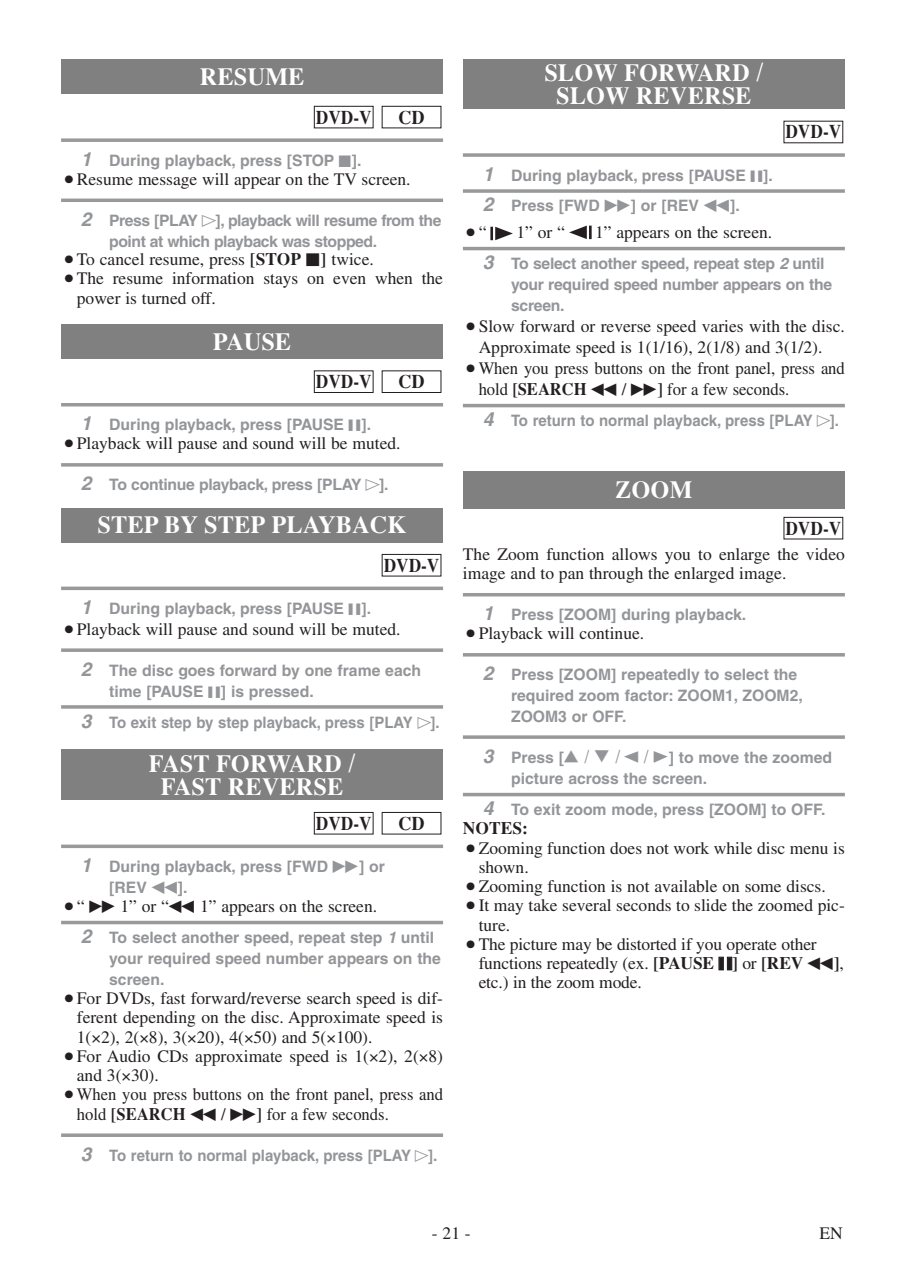
<style>
.page{position:relative;width:903px;height:1276px;background:#fff}
.page>*{position:absolute;margin:0;border:0;box-sizing:border-box;transform-origin:0 0}
.t1{font:700 24.5px/22.8px "Times";color:#fff;text-align:center}
.t2{font:700 19.25px "Times";color:#231f20;scale:.9 1}
.t3{font:700 19.25px "Times";color:#231f20;scale:.95 1}
.t4{font:17.5px/19.2px "Times";color:#231f20}
.t5{font:17.5px/19.2px "Times";color:#231f20;scale:.95 1}
.t6{font:700 17.5px "Times";color:#231f20}
.t7{font:700 15.75px/21px "Helvetica";color:#939598}
.t8{font:700 15.75px "Helvetica";color:#939598;scale:.95 1}
.t9{font:700 15.75px/21px "Helvetica";letter-spacing:-.03em;color:#939598}
.s1{font-style:italic;font-size:19.25px}
.s2{font-family:"Funai Font";font-weight:400}
.s3{font-weight:700}
.s4{font-family:"Funai Font"}
.s5{font-family:"Funai Font";font-weight:400;font-size:17.5px}
.s6{font-style:italic}
.s7{font-family:"Funai Font";font-weight:400;font-size:19.25px}
.s8{font-family:"Times";font-size:17.5px}
</style>
<div class="page">
<div style="left:61px;top:508px;width:382px;height:34px;background:#808080"></div>
<svg style="left:61px;top:586px;width:382px;height:4px;background:#a8a8a8"></svg>
<svg style="left:61px;top:648px;width:382px;height:4px;background:#a5a5a5"></svg>
<svg style="left:61px;top:705px;width:382px;height:4px;background:#a5a5a5"></svg>
<div style="left:382px;top:554px;width:59px;height:22px;border:1px solid #231f20"></div>
<div style="left:61px;top:60px;width:382px;height:34px;background:#808080"></div>
<svg style="left:61px;top:138px;width:382px;height:4px;background:#a5a5a5"></svg>
<hr style="left:61px;top:199px;width:382px;height:3px;background:#999">
<div style="left:382px;top:106px;width:59px;height:22px;border:1px solid #231f20"></div>
<div style="left:314px;top:106px;width:59px;height:22px;border:1px solid #231f20"></div>
<svg style="left:61px;top:844px;width:382px;height:4px;background:#a8a8a8"></svg>
<hr style="left:61px;top:921px;width:382px;height:3px;background:#999">
<svg style="left:61px;top:1133px;width:382px;height:4px;background:#a5a5a5"></svg>
<div style="left:382px;top:812px;width:59px;height:22px;border:1px solid #231f20"></div>
<div style="left:314px;top:812px;width:59px;height:22px;border:1px solid #231f20"></div>
<div style="left:61px;top:749px;width:382px;height:51px;background:#808080"></div>
<div style="left:61px;top:324px;width:382px;height:35px;background:#808080"></div>
<hr style="left:61px;top:403px;width:382px;height:3px;background:#999">
<svg style="left:61px;top:463px;width:382px;height:4px;background:#a5a5a5"></svg>
<div style="left:382px;top:370px;width:59px;height:23px;border:1px solid #231f20"></div>
<div style="left:314px;top:370px;width:59px;height:23px;border:1px solid #231f20"></div>
<div style="left:463px;top:60px;width:382px;height:49px;background:#808080"></div>
<svg style="left:463px;top:153px;width:382px;height:4px;background:#a5a5a5"></svg>
<svg style="left:463px;top:189px;width:382px;height:4px;background:#a5a5a5"></svg>
<hr style="left:463px;top:247px;width:382px;height:3px;background:#999">
<hr style="left:463px;top:404px;width:382px;height:3px;background:#999">
<svg style="left:569px;top:226px;width:23px;height:13px"></svg>
<svg style="left:490px;top:227px;width:23px;height:13px"></svg>
<div style="left:463px;top:471px;width:382px;height:37px;background:#808080"></div>
<hr style="left:463px;top:593px;width:382px;height:3px;background:#999">
<hr style="left:463px;top:653px;width:382px;height:3px;background:#999">
<svg style="left:463px;top:735px;width:382px;height:4px;background:#a5a5a5"></svg>
<hr style="left:463px;top:793px;width:382px;height:3px;background:#999">
<div style="left:784px;top:517px;width:59px;height:22px;border:1px solid #231f20"></div>
<h1 class="t1" style="left:200px;top:68px;width:106px">RESUME</h1>
<p class="t2" style="left:316px;top:110px;width:63px">DVD-V</p>
<p class="t3" style="left:398px;top:110px;width:29px">CD</p>
<p class="t7" style="left:81px;top:151px;width:282px"><span class="s1">1</span> During playback, press [STOP <span class="s2">C</span>].</p>
<p class="t4" style="left:61px;top:171px;width:351px">○Resume message will appear on the TV screen.</p>
<p class="t9" style="left:109px;top:211px;width:334px;text-indent:-28px"><span class="s1">2</span> Press [PLAY <span class="s2">O</span>], playback will resume from the point at which playback was stopped.</p>
<p class="t4" style="left:61px;top:251px;width:314px">○To cancel resume, press <span class="s3">[STOP</span> <span class="s4">C</span><span class="s3">]</span> twice.</p>
<p class="t4" style="left:77px;top:270px;width:368px;text-indent:-16px">○The resume information stays on even when the power is turned off.</p>
<h1 class="t1" style="left:213px;top:332px;width:80px">PAUSE</h1>
<p class="t2" style="left:316px;top:375px;width:63px">DVD-V</p>
<p class="t3" style="left:398px;top:375px;width:29px">CD</p>
<p class="t7" style="left:81px;top:416px;width:292px"><span class="s1">1</span> During playback, press [PAUSE <span class="s2">F</span>].</p>
<p class="t4" style="left:61px;top:436px;width:341px">○Playback will pause and sound will be muted.</p>
<p class="t7" style="left:81px;top:476px;width:309px"><span class="s1">2</span> To continue playback, press [PLAY <span class="s2">O</span>].</p>
<h1 class="t1" style="left:98px;top:516px;width:311px">STEP BY STEP PLAYBACK</h1>
<p class="t2" style="left:384px;top:558px;width:63px">DVD-V</p>
<p class="t7" style="left:81px;top:599px;width:292px"><span class="s1">1</span> During playback, press [PAUSE <span class="s2">F</span>].</p>
<p class="t4" style="left:61px;top:621px;width:341px">○Playback will pause and sound will be muted.</p>
<p class="t7" style="left:109px;top:661px;width:313px;text-indent:-28px"><span class="s1">2</span> The disc goes forward by one frame each time [PAUSE <span class="s2">F</span>] is pressed.</p>
<p class="t8" style="left:81px;top:716px;width:379px"><span class="s1">3</span> To exit step by step playback, press [PLAY <span class="s2">O</span>].</p>
<h1 class="t1" style="left:149px;top:754px;width:208px">FAST FORWARD /<br>FAST REVERSE</h1>
<p class="t2" style="left:316px;top:816px;width:63px">DVD-V</p>
<p class="t3" style="left:398px;top:816px;width:29px">CD</p>
<p class="t7" style="left:109px;top:857px;width:277px;text-indent:-28px"><span class="s1">1</span> During playback, press [FWD <span class="s5">D</span>] or [REV <span class="s5">E</span>].</p>
<p class="t4" style="left:61px;top:898px;width:318px">○“ <span class="s4">D</span> 1” or “<span class="s4">E</span> 1” appears on the screen.</p>
<p class="t7" style="left:109px;top:928px;width:333px;text-indent:-28px"><span class="s1">2</span> To select another speed, repeat step <span class="s6">1</span> until your required speed number appears on the screen.</p>
<p class="t4" style="left:77px;top:990px;width:368px;text-align:justify;text-indent:-16px">○For DVDs, fast forward/reverse search speed is dif&shy;ferent depending on the disc. Approximate speed is 1( 2), 2( 8), 3( 20), 4( 50) and 5( 100).</p>
<p class="t4" style="left:77px;top:1048px;width:368px;text-indent:-16px">○For Audio CDs approximate speed is 1( 2), 2( 8) and 3( 30).</p>
<p class="t5" style="left:77px;top:1086px;width:387px;text-indent:-16px">○When you press buttons on the front panel, press and hold <span class="s3">[SEARCH</span> <span class="s4">E</span> / <span class="s4">D</span><span class="s3">]</span> for a few seconds.</p>
<p class="t8" style="left:81px;top:1149px;width:377px"><span class="s1">3</span> To return to normal playback, press [PLAY <span class="s2">O</span>].</p>
<h1 class="t1" style="left:544px;top:64px;width:221px">SLOW FORWARD /<br>SLOW REVERSE</h1>
<p class="t2" style="left:785px;top:125px;width:63px">DVD-V</p>
<p class="t7" style="left:483px;top:161px;width:292px;line-height:31px"><span class="s1">1</span> During playback, press [PAUSE <span class="s2">F</span>].<br><span class="s1">2</span> Press [FWD <span class="s5">D</span>] or [REV <span class="s5">E</span>].</p>
<p class="t4" style="left:463px;top:224px;width:25px">○“</p>
<p class="t4" style="left:517px;top:224px;width:50px">1” or “</p>
<p class="t4" style="left:595px;top:224px;width:179px">1” appears on the screen.</p>
<p class="t7" style="left:511px;top:254px;width:323px;text-indent:-28px"><span class="s1">3</span> To select another speed, repeat step <span class="s6">2</span> until your required speed number appears on the screen.</p>
<p class="t4" style="left:463px;top:317px;width:383px;line-height:21px;text-align:center">○Slow forward or reverse speed varies with the disc.<br>Approximate speed is 1(1/16), 2(1/8) and 3(1/2).</p>
<p class="t5" style="left:479px;top:359px;width:387px;line-height:21px;text-indent:-16px">○When you press buttons on the front panel, press and hold <span class="s3">[SEARCH</span> <span class="s4">E</span> / <span class="s4">D</span><span class="s3">]</span> for a few seconds.</p>
<p class="t8" style="left:483px;top:415px;width:377px"><span class="s1">4</span> To return to normal playback, press [PLAY <span class="s2">O</span>].</p>
<h1 class="t1" style="left:615px;top:480px;width:79px">ZOOM</h1>
<p class="t2" style="left:785px;top:521px;width:63px">DVD-V</p>
<p class="t4" style="left:463px;top:546px;width:383px">The Zoom function allows you to enlarge the video image and to pan through the enlarged image.</p>
<p class="t7" style="left:483px;top:606px;width:265px"><span class="s1">1</span> Press [ZOOM] during playback.</p>
<p class="t4" style="left:463px;top:625px;width:183px">○Playback will continue.</p>
<p class="t7" style="left:511px;top:666px;width:293px;text-indent:-28px"><span class="s1">2</span> Press [ZOOM] repeatedly to select the required zoom factor: ZOOM1, ZOOM2,<br>ZOOM3 or OFF.</p>
<p class="t7" style="left:511px;top:748px;width:323px;text-indent:-28px"><span class="s1">3</span> Press [<span class="s7">K</span> <span class="s8">/</span> <span class="s7">L</span> <span class="s8">/</span><span class="s2">{</span> <span class="s8">/</span> <span class="s2">B</span>] to move the zoomed picture across the screen.</p>
<p class="t7" style="left:483px;top:800px;width:344px"><span class="s1">4</span> To exit zoom mode, press [ZOOM] to OFF.</p>
<p class="t6" style="left:463px;top:822px;width:67px">NOTES:</p>
<p class="t4" style="left:479px;top:840px;width:368px;text-indent:-16px">○Zooming function does not work while disc menu is shown.</p>
<p class="t4" style="left:463px;top:878px;width:364px">○Zooming function is not available on some discs.</p>
<p class="t4" style="left:479px;top:897px;width:368px;text-indent:-16px">○It may take several seconds to slide the zoomed pic&shy;ture.</p>
<p class="t4" style="left:479px;top:936px;width:367px;text-indent:-16px">○The picture may be distorted if you operate other functions repeatedly (ex. <span class="s3">[PAUSE</span> <span class="s4">F</span><span class="s3">]</span> or <span class="s3">[REV</span> <span class="s4">E</span><span class="s3">]</span>, etc.) in the zoom mode.</p>
<p class="t4" style="left:432px;top:1225px;width:40px">- 21 -</p>
<p class="t4" style="left:819px;top:1225px;width:25px">EN</p>
</div>
